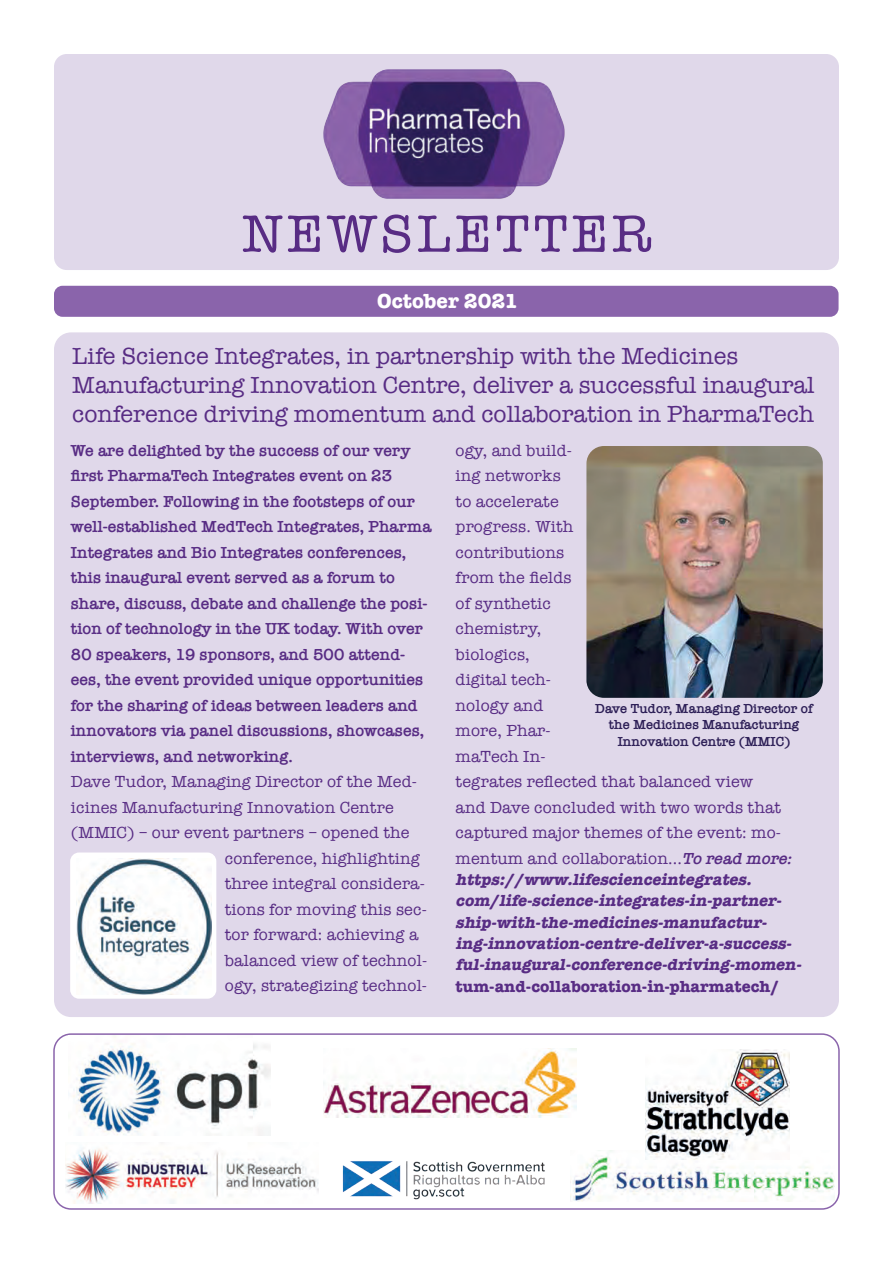
<style>
.page{position:relative;width:893px;height:1263px;background:#fff}
.page>*{position:absolute;margin:0;border:0;box-sizing:border-box;transform-origin:0 0}
.t1{font:54px "American Typewriter";letter-spacing:.07em;color:#582c84}
.t2{font:24px/28.8px "American Typewriter";color:#582c84}
.t3{font:700 21px "American Typewriter";color:#fff}
.t4{font:16.5px/25.5px "American Typewriter";letter-spacing:.01em;color:#582c84}
.t5{font:600 16.5px/25.5px "American Typewriter";color:#582c84}
.t6{font:italic 700 16.5px/21.3px "American Typewriter";color:#582c84}
.t7{font:700 16.5px "American Typewriter";color:#582c84}
.t8{font:600 13.5px/16.2px "American Typewriter";color:#2c1e56;text-align:center}
.s1{font-weight:600;font-style:italic}
</style>
<div class="page">
<div style="left:53px;top:1033px;width:787px;height:177px;border:2px solid #8a64ab;border-radius:17px"></div>
<div style="left:54px;top:54px;width:785px;height:216px;background:#e0d8ea;border-radius:13px"></div>
<div style="left:54px;top:332px;width:785px;height:685px;background:#e0d8ea;border-radius:17px"></div>
<img style="left:323px;top:69px;width:242px;height:130px">
<div style="left:54px;top:286px;width:784px;height:31px;background:#8a64ab;border-radius:9px"></div>
<img style="left:586px;top:446px;width:237px;height:252px">
<img style="left:323px;top:1049px;width:254px;height:68px">
<img style="left:69px;top:1035px;width:202px;height:100px">
<img style="left:65px;top:1147px;width:254px;height:57px">
<img style="left:570px;top:1150px;width:264px;height:51px">
<img style="left:645px;top:1049px;width:145px;height:110px">
<img style="left:342px;top:1161px;width:203px;height:39px">
<div style="left:70px;top:852px;width:146px;height:147px;background:#fff;border-radius:9px"></div>
<img style="left:76px;top:858px;width:136px;height:136px">
<h1 class="t1" style="left:242px;top:192px;width:411px">NEWSLETTER</h1>
<p class="t3" style="left:377px;top:283px;width:142px">October 2021</p>
<h2 class="t2" style="left:72px;top:341px;width:744px">Life Science Integrates, in partnership with the Medicines<br>Manufacturing Innovation Centre, deliver a successful inaugural conference driving momentum and collaboration in PharmaTech</h2>
<p class="t5" style="left:71px;top:437px;width:362px">We are delighted by the success of our very first PharmaTech Integrates event on 23<br>September. Following in the footsteps of our well-established MedTech Integrates, Pharma Integrates and Bio Integrates conferences, this inaugural event served as a forum to share, discuss, debate and challenge the posi&shy;tion of technology in the UK today. With over 80 speakers, 19 sponsors, and 500 attend&shy;ees, the event provided unique opportunities for the sharing of ideas between leaders and innovators via panel discussions, showcases, interviews, and networking.</p>
<p class="t4" style="left:71px;top:768px;width:348px">Dave Tudor, Managing Director of the Med-</p>
<p class="t4" style="left:71px;top:794px;width:324px">icines Manufacturing Innovation Centre</p>
<p class="t4" style="left:71px;top:819px;width:340px">(MMIC) – our event partners – opened the</p>
<p class="t4" style="left:225px;top:845px;width:196px">conference, highlighting</p>
<p class="t4" style="left:225px;top:870px;width:201px">three integral considera-</p>
<p class="t4" style="left:225px;top:896px;width:203px">tions for moving this sec-</p>
<p class="t4" style="left:225px;top:921px;width:195px">tor forward: achieving a</p>
<p class="t4" style="left:225px;top:947px;width:204px">balanced view of technol-</p>
<p class="t4" style="left:225px;top:972px;width:204px">ogy, strategizing technol-</p>
<p class="t4" style="left:456px;top:437px;width:342px">ogy, and build-<br>ing networks<br>to accelerate<br>progress. With<br>contributions<br>from the fields<br>of synthetic<br>chemistry,<br>biologics,<br>digital tech-<br>nology and<br>more, Phar-<br>maTech In-<br>tegrates reflected that balanced view<br>and Dave concluded with two words that captured major themes of the event: mo&shy;mentum and collaboration...<span class="s1">To read more:</span></p>
<p class="t6" style="left:456px;top:868px;width:352px">https://www.lifescienceintegrates. com/life-science-integrates-in-partner&shy;ship-with-the-medicines-manufactur&shy;ing-innovation-centre-deliver-a-success&shy;ful-inaugural-conference-driving-momen-</p>
<p class="t7" style="left:456px;top:972px;width:326px">tum-and-collaboration-in-pharmatech/</p>
<p class="t8" style="left:595px;top:700px;width:219px">Dave Tudor, Managing Director of the Medicines Manufacturing<br>Innovation Centre (MMIC)</p>
</div>
